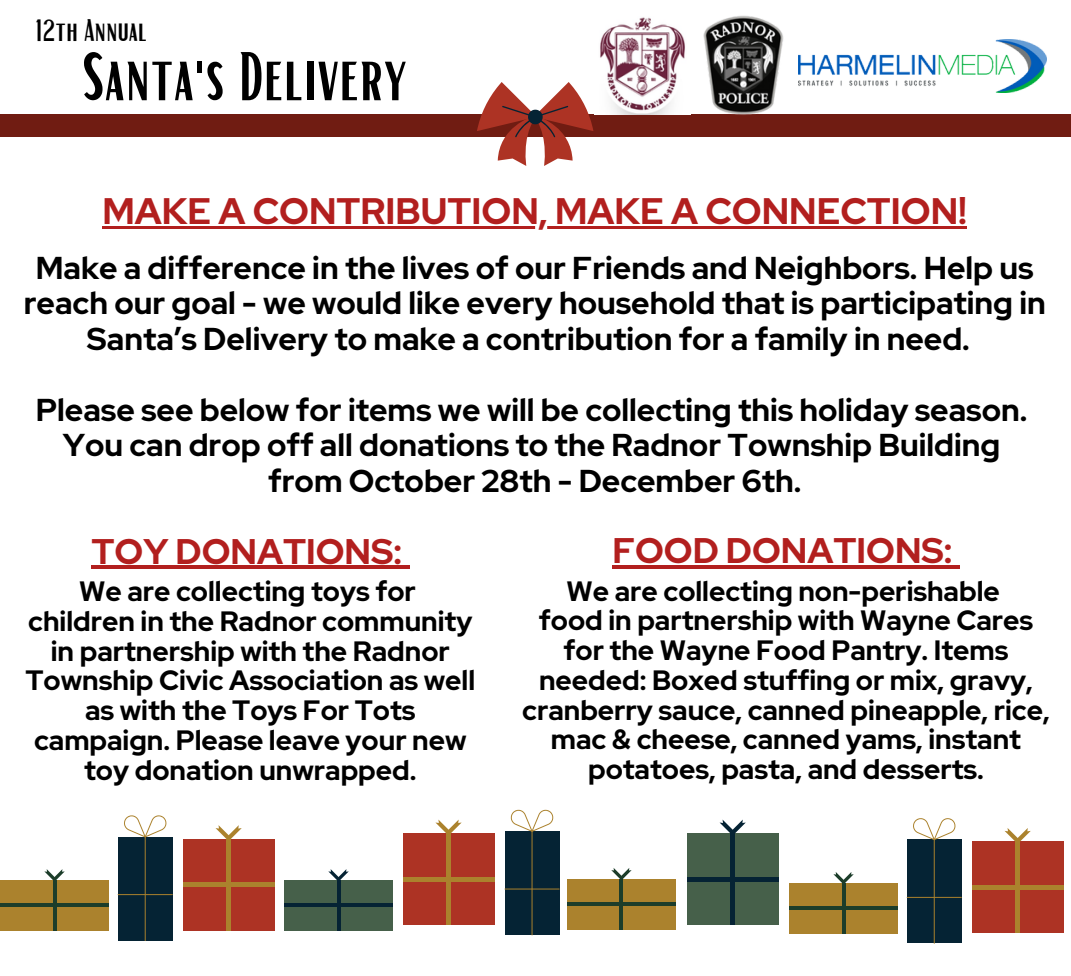
<style>
.page{position:relative;width:1071px;height:976px;background:#fff}
.page>*{position:absolute;margin:0;border:0;box-sizing:border-box;transform-origin:0 0}
.t1{font:66.5px "Bright";color:#000}
.t2{font:700 36.75px "Red Hat Display";color:#b21f1e}
.t3{font:700 35.52px "Red Hat Display";color:#b21f1e}
.t4{font:700 31.5px/35.4px "Red Hat Display";color:#000;text-align:center}
.t5{font:30.1px "Bright";color:#000}
.t6{font:700 27.82px/29.8px "Red Hat Display";color:#000;text-align:center}
</style>
<div class="page">
<div style="left:0;top:115px;width:1071px;height:22px;background:#701c12"></div>
<hr style="left:102px;top:227px;width:865px;height:2px;background:#b21f1e">
<hr style="left:91px;top:566px;width:311px;height:3px;background:#b21f1e">
<svg style="left:402px;top:566px;width:7px;height:3px"></svg>
<hr style="left:612px;top:565px;width:341px;height:3px;background:#b21f1e">
<svg style="left:953px;top:565px;width:7px;height:3px"></svg>
<div style="left:0;top:880px;width:109px;height:51px;background:#ab822d"></div>
<hr style="left:53px;top:880px;width:3px;height:51px;background:#1c3d2a">
<hr style="left:0;top:904px;width:109px;height:3px;background:#1c3d2a">
<svg style="left:44px;top:869px;width:21px;height:12px"></svg>
<div style="left:284px;top:880px;width:109px;height:50px;background:#46604a"></div>
<hr style="left:337px;top:880px;width:3px;height:50px;background:#052334">
<hr style="left:284px;top:904px;width:109px;height:3px;background:#052334">
<svg style="left:328px;top:869px;width:21px;height:12px"></svg>
<div style="left:118px;top:837px;width:54px;height:103px;background:#052334"></div>
<hr style="left:145px;top:836px;width:1px;height:105px;background:#ab822d">
<hr style="left:118px;top:894px;width:55px;height:1px;background:#ab822d">
<svg style="left:124px;top:815px;width:43px;height:22px"></svg>
<div style="left:183px;top:839px;width:91px;height:91px;background:#ad3324"></div>
<hr style="left:227px;top:839px;width:4px;height:91px;background:#ab822d">
<div style="left:183px;top:882px;width:91px;height:5px;background:#ab822d"></div>
<svg style="left:216px;top:825px;width:26px;height:15px"></svg>
<div style="left:505px;top:831px;width:54px;height:104px;background:#052334"></div>
<hr style="left:532px;top:831px;width:1px;height:104px;background:#ab822d">
<hr style="left:504px;top:888px;width:56px;height:1px;background:#ab822d">
<svg style="left:510px;top:809px;width:44px;height:23px"></svg>
<div style="left:403px;top:833px;width:91px;height:92px;background:#ad3324"></div>
<div style="left:446px;top:833px;width:5px;height:92px;background:#ab822d"></div>
<hr style="left:403px;top:877px;width:91px;height:4px;background:#ab822d">
<svg style="left:435px;top:820px;width:27px;height:13px"></svg>
<div style="left:567px;top:879px;width:109px;height:50px;background:#ab822d"></div>
<hr style="left:620px;top:879px;width:3px;height:50px;background:#1c3d2a">
<hr style="left:567px;top:902px;width:109px;height:4px;background:#1c3d2a">
<svg style="left:611px;top:868px;width:21px;height:12px"></svg>
<div style="left:687px;top:833px;width:91px;height:92px;background:#46604a"></div>
<hr style="left:731px;top:833px;width:4px;height:92px;background:#052334">
<hr style="left:687px;top:877px;width:91px;height:4px;background:#052334">
<svg style="left:720px;top:820px;width:26px;height:15px"></svg>
<div style="left:972px;top:842px;width:91px;height:91px;background:#ad3324"></div>
<hr style="left:1016px;top:842px;width:4px;height:91px;background:#ab822d">
<hr style="left:972px;top:885px;width:91px;height:4px;background:#ab822d">
<svg style="left:1005px;top:828px;width:26px;height:15px"></svg>
<div style="left:907px;top:840px;width:54px;height:103px;background:#052334"></div>
<hr style="left:934px;top:839px;width:1px;height:105px;background:#ab822d">
<hr style="left:907px;top:897px;width:55px;height:1px;background:#ab822d">
<svg style="left:913px;top:818px;width:43px;height:22px"></svg>
<div style="left:789px;top:883px;width:109px;height:50px;background:#ab822d"></div>
<hr style="left:842px;top:883px;width:3px;height:50px;background:#1c3d2a">
<hr style="left:789px;top:906px;width:109px;height:4px;background:#1c3d2a">
<svg style="left:833px;top:872px;width:21px;height:12px"></svg>
<img style="left:600px;top:17px;width:85px;height:98px">
<svg style="left:477px;top:82px;width:116px;height:84px"></svg>
<img style="left:700px;top:15px;width:86px;height:100px">
<img style="left:798px;top:40px;width:248px;height:52px">
<h1 class="t5" style="left:35px;top:11px;width:114px">12th Annual</h1>
<h2 class="t1" style="left:82px;top:34px;width:327px">Santa's Delivery</h2>
<p class="t2" style="left:102px;top:186px;width:866px">MAKE A CONTRIBUTION, MAKE A CONNECTION!</p>
<p class="t4" style="left:24px;top:250px;width:1023px">Make a difference in the lives of our Friends and Neighbors. Help us reach our goal - we would like every household that is participating in<br>Santa’s Delivery to make a contribution for a family in need.</p>
<p class="t4" style="left:36px;top:392px;width:993px">Please see below for items we will be collecting this holiday season.<br>You can drop off all donations to the Radnor Township Building from October 28th - December 6th.</p>
<p class="t3" style="left:91px;top:528px;width:312px">TOY DONATIONS:</p>
<h3 class="t6" style="left:79px;top:576px;width:338px">We are collecting toys for</h3>
<h4 class="t6" style="left:25px;top:606px;width:451px">children in the Radnor community in partnership with the Radnor<br>Township Civic Association as well as with the Toys For Tots campaign. Please leave your new toy donation unwrapped.</h4>
<h4 class="t3" style="left:612px;top:527px;width:342px">FOOD DONATIONS:</h4>
<h3 class="t6" style="left:567px;top:576px;width:435px">We are collecting non-perishable</h3>
<p class="t6" style="left:522px;top:606px;width:529px">food in partnership with Wayne Cares for the Wayne Food Pantry. Items needed: Boxed stuffing or mix, gravy, cranberry sauce, canned pineapple, rice, mac &amp; cheese, canned yams, instant potatoes, pasta, and desserts.</p>
</div>
